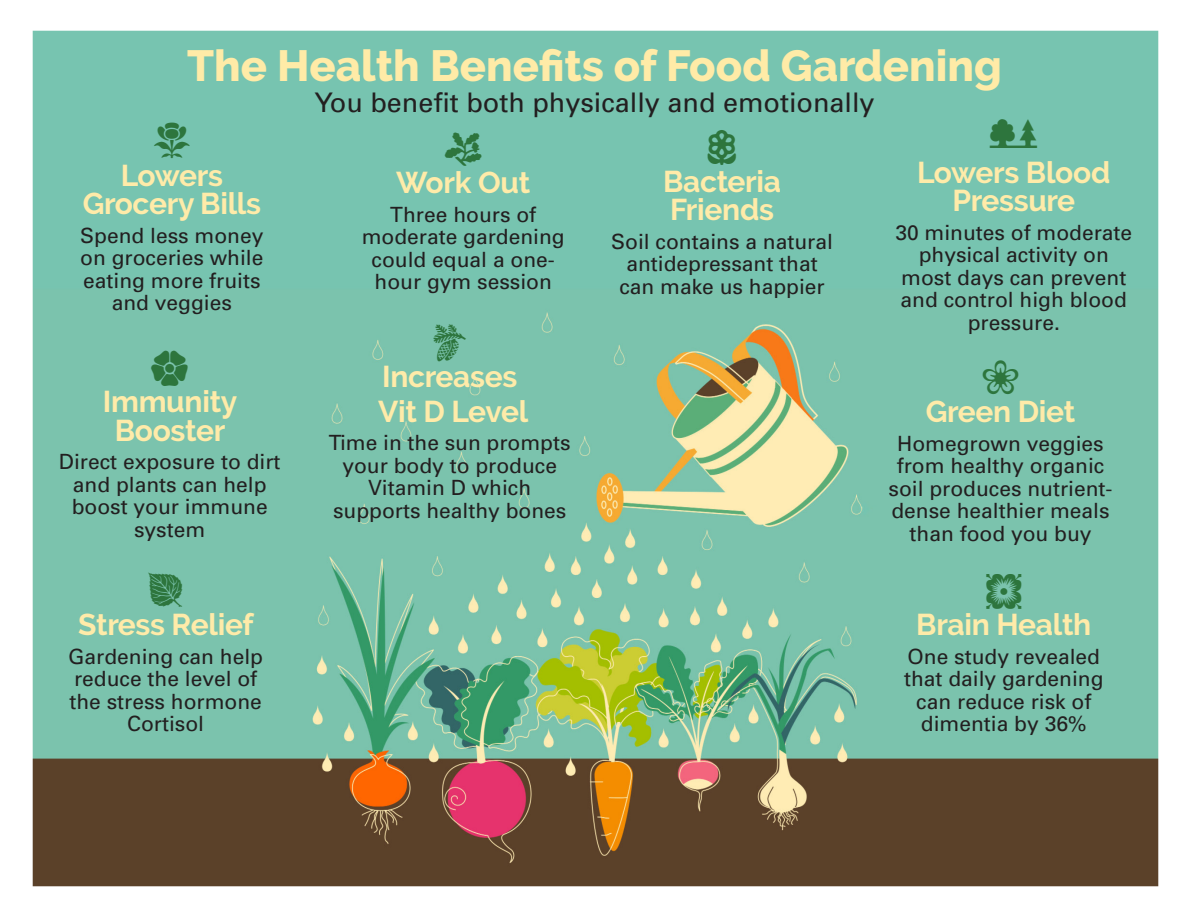
<style>
.page{position:relative;width:1188px;height:918px;background:#fff}
.page>*{position:absolute;margin:0;border:0;box-sizing:border-box;transform-origin:0 0}
.Subhead_7_Black{font:45px "Botanical";color:#2d753d}
.Head_White{font:800 43.5px "Raleway";color:#ffeba7}
.Subhead_7_Black-2{font:39px "Botanical";color:#2d753d}
.Subhead_7_Black-3{font:700 30px/28.5px "Raleway";letter-spacing:-.01em;color:#ffeba9;text-align:center}
.Text_2_Black_Center{font:27px "Univers";color:#231f20}
.Text_2_Black_Center-2{font:21px/22.5px "Univers";color:#231f20;text-align:center}
</style>
<div class="page">
<img style="left:32px;top:30px;width:1127px;height:857px">
<p class="Head_White" style="left:187px;top:41px;width:816px">The Health Benefits of Food Gardening</p>
<p class="Text_2_Black_Center" style="left:315px;top:87px;width:561px">You benefit both physically and emotionally</p>
<p class="Subhead_7_Black" style="left:991px;top:115px;width:46px">h</p>
<p class="Subhead_7_Black-3" style="left:917px;top:158px;width:195px">Lowers Blood<br>Pressure</p>
<p class="Text_2_Black_Center-2" style="left:895px;top:221px;width:238px">30 minutes of moderate physical activity on most days can prevent and control high blood pressure.</p>
<p class="Subhead_7_Black-2" style="left:152px;top:122px;width:40px">i</p>
<p class="Subhead_7_Black-3" style="left:83px;top:161px;width:180px">Lowers<br>Grocery Bills</p>
<p class="Text_2_Black_Center-2" style="left:80px;top:224px;width:185px">Spend less money on groceries while eating more fruits and veggies</p>
<p class="Subhead_7_Black-2" style="left:703px;top:128px;width:40px">n</p>
<p class="Subhead_7_Black-3" style="left:663px;top:167px;width:120px;text-align:left">Bacteria<br>Friends</p>
<p class="Text_2_Black_Center-2" style="left:611px;top:230px;width:223px">Soil contains a natural antidepressant that can make us happier</p>
<p class="Subhead_7_Black-2" style="left:444px;top:130px;width:40px">t</p>
<p class="Subhead_7_Black-3" style="left:396px;top:169px;width:136px">Work Out</p>
<p class="Text_2_Black_Center-2" style="left:362px;top:203px;width:205px">Three hours of moderate gardening could equal a one&shy;hour gym session</p>
<p class="Subhead_7_Black-2" style="left:430px;top:324px;width:40px">Y</p>
<p class="Subhead_7_Black-3" style="left:382px;top:363px;width:137px">Increases</p>
<p class="Subhead_7_Black-3" style="left:378px;top:397px;width:152px">Vit D Level</p>
<p class="Text_2_Black_Center-2" style="left:329px;top:432px;width:243px">Time in the sun prompts your body to produce<br>Vitamin D which supports healthy bones</p>
<p class="Subhead_7_Black-2" style="left:150px;top:349px;width:40px">p</p>
<p class="Subhead_7_Black-3" style="left:103px;top:387px;width:136px">Immunity<br>Booster</p>
<p class="Text_2_Black_Center-2" style="left:59px;top:451px;width:223px">Direct exposure to dirt and plants can help boost your immune system</p>
<p class="Subhead_7_Black-2" style="left:981px;top:358px;width:40px">k</p>
<p class="Subhead_7_Black-3" style="left:926px;top:397px;width:151px">Green Diet</p>
<p class="Text_2_Black_Center-2" style="left:889px;top:432px;width:226px">Homegrown veggies from healthy organic soil produces nutrient&shy;dense healthier meals than food you buy</p>
<p class="Subhead_7_Black-2" style="left:146px;top:571px;width:40px">O</p>
<p class="Subhead_7_Black-3" style="left:78px;top:610px;width:177px">Stress Relief</p>
<p class="Text_2_Black_Center-2" style="left:68px;top:645px;width:196px">Gardening can help reduce the level of the stress hormone<br>Cortisol</p>
<p class="Subhead_7_Black-2" style="left:984px;top:571px;width:40px">q</p>
<p class="Subhead_7_Black-3" style="left:916px;top:610px;width:177px">Brain Health</p>
<p class="Text_2_Black_Center-2" style="left:904px;top:645px;width:201px">One study revealed that daily gardening can reduce risk of dimentia by 36%</p>
</div>
